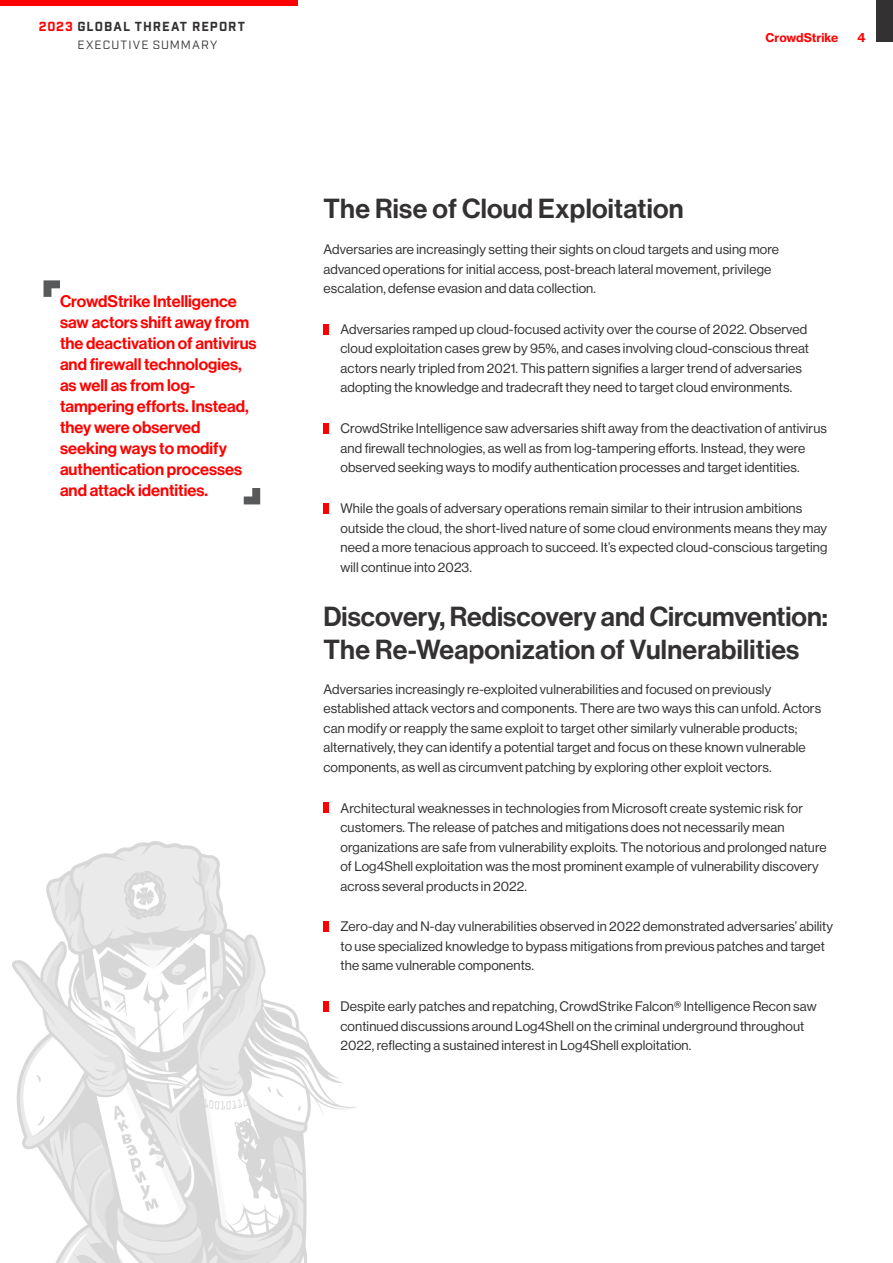
<style>
.page{position:relative;width:893px;height:1263px;background:#fff}
.page>*{position:absolute;margin:0;border:0;box-sizing:border-box;transform-origin:0 0}
.GTR23_-_Title_3_Para{font:500 27px/33px "Haas Grot Disp 65";letter-spacing:.01em;color:#333132}
.GTR23_-_Pullout_text{font:500 16.5px/21px "Haas Grot Disp 65";color:#f00}
.GTR23_-_Body_text__2{font:13.5px/19.5px "Haas Grot Disp 55 Roman";letter-spacing:.01em;color:#333132}
.GTR23_-_Title_1{font:12.75px "Industry Inc Base";letter-spacing:.08em;color:#333132}
.GTR23_-_Title_1-2{font:12px "Industry";letter-spacing:.095em;color:#333132}
.t1{font:700 12px "Haas Grot Text 75";letter-spacing:-.005em;color:#f00}
.s1{color:#f00}
</style>
<div class="page">
<img style="left:12px;top:842px;width:344px;height:421px">
<div style="left:323px;top:324px;width:6px;height:10px;background:#f00"></div>
<div style="left:323px;top:423px;width:6px;height:10px;background:#f00"></div>
<div style="left:323px;top:503px;width:6px;height:10px;background:#f00"></div>
<div style="left:323px;top:803px;width:6px;height:10px;background:#f00"></div>
<div style="left:323px;top:922px;width:6px;height:10px;background:#f00"></div>
<div style="left:323px;top:1001px;width:6px;height:10px;background:#f00"></div>
<svg style="left:44px;top:280px;width:16px;height:17px"></svg>
<svg style="left:244px;top:488px;width:16px;height:16px"></svg>
<div style="left:877px;top:0;width:16px;height:42px;background:#333132"></div>
<div style="left:0;top:0;width:298px;height:6px;background:#f00"></div>
<p class="GTR23_-_Title_1" style="left:39px;top:19px;width:208px"><span class="s1">2023</span> GLOBAL THREAT REPORT</p>
<p class="GTR23_-_Title_1-2" style="left:78px;top:38px;width:141px">EXECUTIVE SUMMARY</p>
<p class="GTR23_-_Pullout_text" style="left:60px;top:291px;width:198px">CrowdStrike Intelligence saw actors shift away from the deactivation of antivirus and firewall technologies, as well as from log&shy;tampering efforts. Instead, they were observed seeking ways to modify authentication processes and attack identities.</p>
<p class="t1" style="left:766px;top:30px;width:74px">CrowdStrike</p>
<p class="t1" style="left:857px;top:30px;width:10px">4</p>
<p class="GTR23_-_Title_3_Para" style="left:323px;top:192px;width:362px">The Rise of Cloud Exploitation</p>
<p class="GTR23_-_Body_text__2" style="left:323px;top:240px;width:457px">Adversaries are increasingly setting their sights on cloud targets and using more advanced operations for initial access, post-breach lateral movement, privilege escalation, defense evasion and data collection.</p>
<p class="GTR23_-_Body_text__2" style="left:340px;top:320px;width:470px">Adversaries ramped up cloud-focused activity over the course of 2022. Observed cloud exploitation cases grew by 95%, and cases involving cloud-conscious threat actors nearly tripled from 2021. This pattern signifies a larger trend of adversaries adopting the knowledge and tradecraft they need to target cloud environments.</p>
<p class="GTR23_-_Body_text__2" style="left:340px;top:419px;width:488px">CrowdStrike Intelligence saw adversaries shift away from the deactivation of antivirus and firewall technologies, as well as from log-tampering efforts. Instead, they were observed seeking ways to modify authentication processes and target identities.</p>
<p class="GTR23_-_Body_text__2" style="left:340px;top:499px;width:488px">While the goals of adversary operations remain similar to their intrusion ambitions outside the cloud, the short-lived nature of some cloud environments means they may need a more tenacious approach to succeed. It’s expected cloud-conscious targeting will continue into 2023.</p>
<p class="GTR23_-_Title_3_Para" style="left:323px;top:600px;width:506px">Discovery, Rediscovery and Circumvention:<br>The Re-Weaponization of Vulnerabilities</p>
<p class="GTR23_-_Body_text__2" style="left:323px;top:679px;width:499px">Adversaries increasingly re-exploited vulnerabilities and focused on previously established attack vectors and components. There are two ways this can unfold. Actors can modify or reapply the same exploit to target other similarly vulnerable products; alternatively, they can identify a potential target and focus on these known vulnerable components, as well as circumvent patching by exploring other exploit vectors.</p>
<p class="GTR23_-_Body_text__2" style="left:340px;top:798px;width:488px">Architectural weaknesses in technologies from Microsoft create systemic risk for customers. The release of patches and mitigations does not necessarily mean organizations are safe from vulnerability exploits. The notorious and prolonged nature of Log4Shell exploitation was the most prominent example of vulnerability discovery across several products in 2022.</p>
<p class="GTR23_-_Body_text__2" style="left:340px;top:917px;width:494px">Zero-day and N-day vulnerabilities observed in 2022 demonstrated adversaries’ ability to use specialized knowledge to bypass mitigations from previous patches and target the same vulnerable components.</p>
<p class="GTR23_-_Body_text__2" style="left:340px;top:997px;width:478px">Despite early patches and repatching, CrowdStrike Falcon® Intelligence Recon saw continued discussions around Log4Shell on the criminal underground throughout<br>2022, reflecting a sustained interest in Log4Shell exploitation.</p>
</div>
